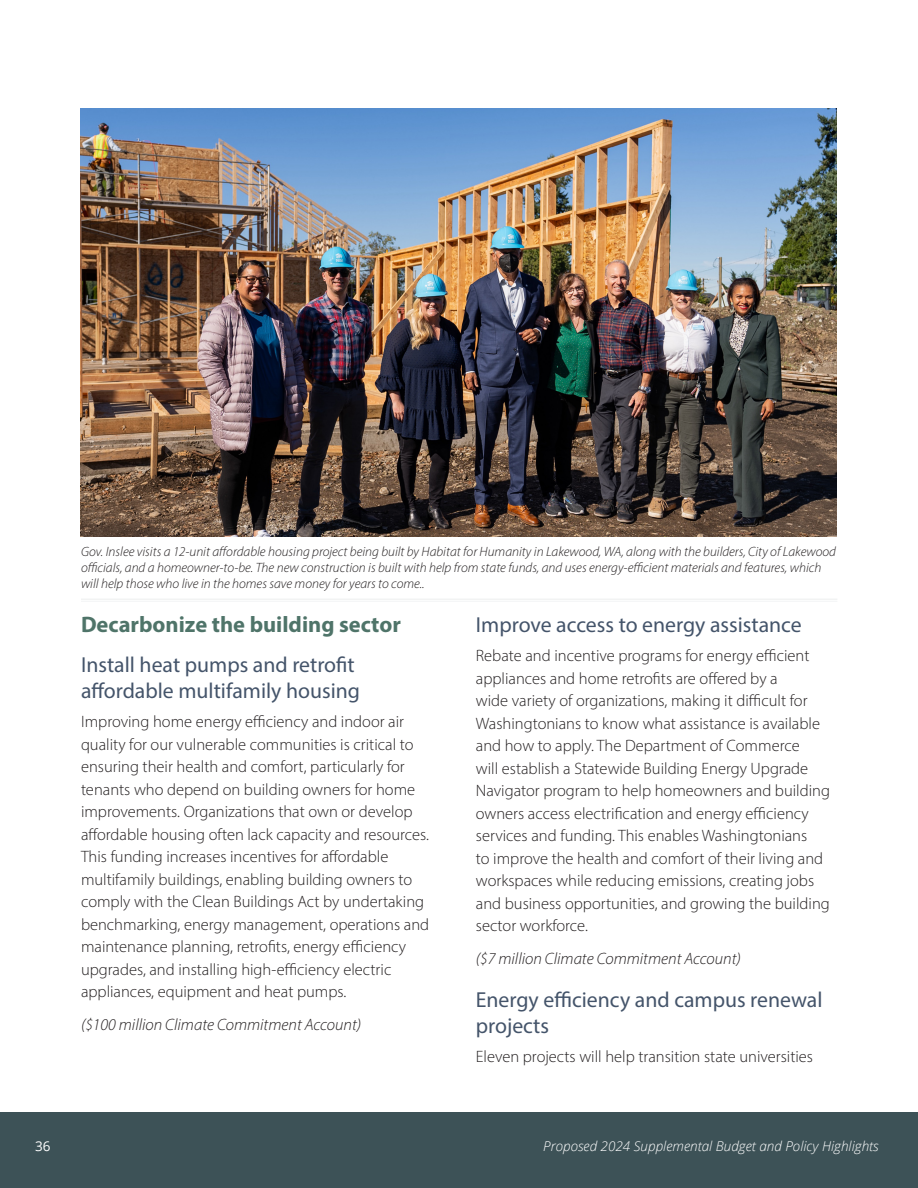
<style>
.page{position:relative;width:918px;height:1188px;background:#fff}
.page>*{position:absolute;margin:0;border:0;box-sizing:border-box;transform-origin:0 0}
.Section_Heading{font:700 22.5px "Myriad Pro";color:#4f7469}
.Heading_2{font:21.75px/26.1px "Myriad Pro";color:#44546a}
.Body_text{font:300 16.5px/22.5px "Myriad Pro";color:#231f20}
.dollar_amount{font:italic 300 16.5px "Myriad Pro";color:#231f20}
.t1{font:italic 300 13.5px/16.2px "Myriad Pro";color:#231f20}
.t2{font:italic 300 13.5px "Open Sans";color:#fff}
.t3{font:13.5px "Open Sans";color:#fff}
</style>
<div class="page">
<div style="left:0;top:1113px;width:918px;height:75px;background:#3d5257"></div>
<img style="left:81px;top:108px;width:756px;height:429px">
<hr style="left:81px;top:599px;width:756px;height:1px;background:#3e5358">
<hr style="left:81px;top:601px;width:756px;height:1px;background:#3e5358">
<p class="t1" style="left:81px;top:543px;width:757px">Gov. Inslee visits a 12-unit affordable housing project being built by Habitat for Humanity in Lakewood, WA, along with the builders, City of Lakewood officials, and a homeowner-to-be. The new construction is built with help from state funds, and uses energy-efficient materials and features, which will help those who live in the homes save money for years to come..</p>
<p class="Section_Heading" style="left:81px;top:610px;width:321px">Decarbonize the building sector</p>
<p class="Heading_2" style="left:81px;top:651px;width:281px">Install heat pumps and retrofit affordable multifamily housing</p>
<p class="Body_text" style="left:81px;top:711px;width:350px">Improving home energy efficiency and indoor air quality for our vulnerable communities is critical to ensuring their health and comfort, particularly for tenants who depend on building owners for home improvements. Organizations that own or develop affordable housing often lack capacity and resources.<br>This funding increases incentives for affordable multifamily buildings, enabling building owners to comply with the Clean Buildings Act by undertaking benchmarking, energy management, operations and maintenance planning, retrofits, energy efficiency upgrades, and installing high-efficiency electric appliances, equipment and heat pumps.</p>
<p class="dollar_amount" style="left:81px;top:1015px;width:282px">($100 million Climate Commitment Account)</p>
<p class="Heading_2" style="left:476px;top:611px;width:327px">Improve access to energy assistance</p>
<p class="Body_text" style="left:476px;top:644px;width:356px">Rebate and incentive programs for energy efficient appliances and home retrofits are offered by a<br>wide variety of organizations, making it difficult for Washingtonians to know what assistance is available and how to apply. The Department of Commerce<br>will establish a Statewide Building Energy Upgrade Navigator program to help homeowners and building owners access electrification and energy efficiency services and funding. This enables Washingtonians<br>to improve the health and comfort of their living and workspaces while reducing emissions, creating jobs and business opportunities, and growing the building sector workforce.</p>
<p class="dollar_amount" style="left:476px;top:949px;width:267px">($7 million Climate Commitment Account)</p>
<p class="Heading_2" style="left:476px;top:986px;width:348px">Energy efficiency and campus renewal projects</p>
<p class="Body_text" style="left:476px;top:1045px;width:339px">Eleven projects will help transition state universities</p>
<p class="t3" style="left:35px;top:1137px;width:17px">36</p>
<p class="t2" style="left:543px;top:1137px;width:337px">Proposed 2024 Supplemental Budget and Policy Highlights</p>
</div>
